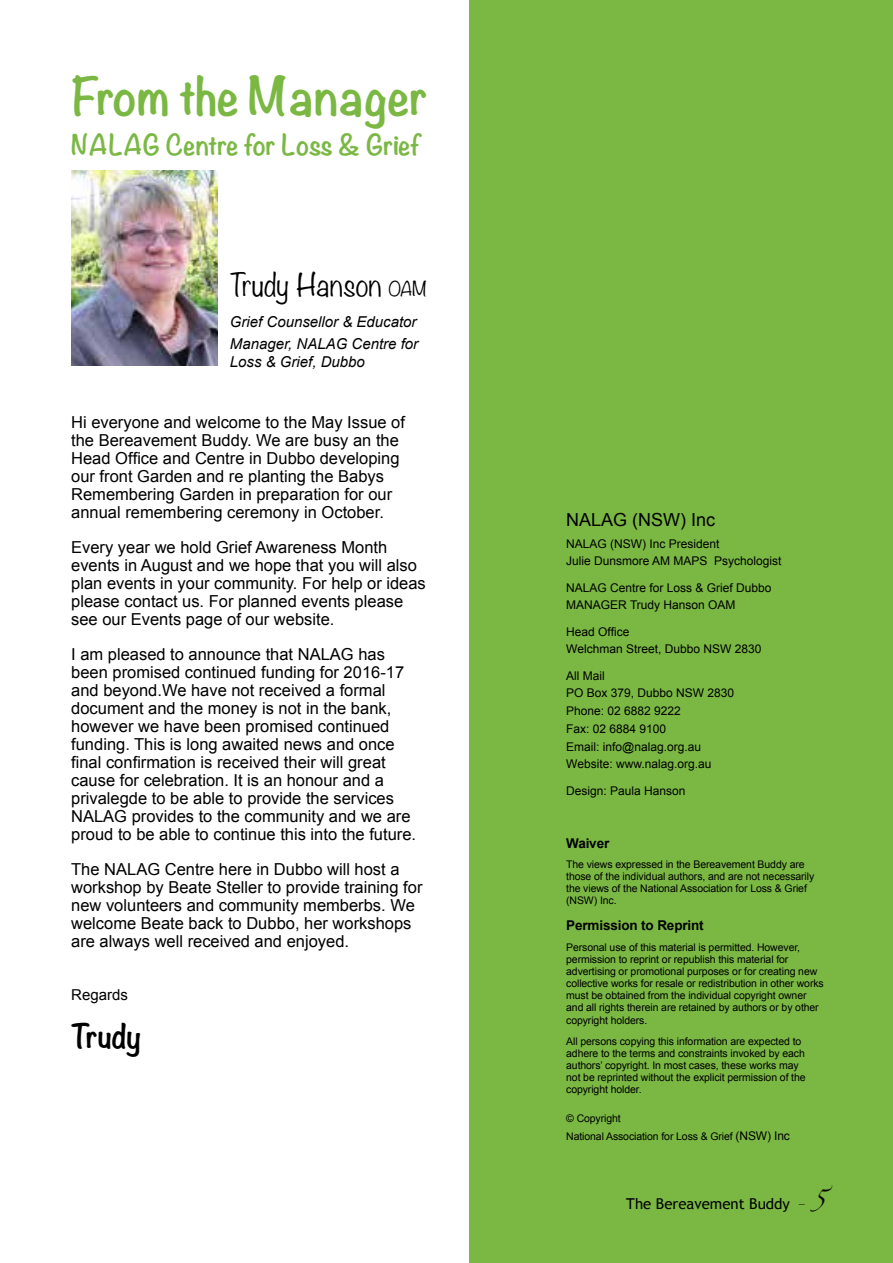
<style>
.page{position:relative;width:893px;height:1263px;background:#fff}
.page>*{position:absolute;margin:0;border:0;box-sizing:border-box;transform-origin:0 0}
.t1{font:700 46.5px "Noteworthy";color:#7ab843}
.t2{font:700 30px "Noteworthy";letter-spacing:-.015em;color:#000}
.t3{font:300 28.5px "Noteworthy";color:#000}
.t4{font:700 25.5px "Noteworthy";color:#7ab843}
.t5{font:18px "Arial";color:#000}
.t6{font:16.5px/18px "Arial";color:#000}
.t7{font:italic 15px/22px "Arial";color:#000}
.t8{font:15px "Trebuchet MS";color:#000}
.t9{font:15px "Arial";color:#000}
.t10{font:700 13.5px "Arial";letter-spacing:-.01em;color:#000}
.t11{font:12px/17.7px "Arial";color:#000}
.t12{font:10.5px/12px "Arial";letter-spacing:-.01em;color:#000}
.s1{font-size:18px}
.s2{font-size:12px}
.s3{font-family:"Zapfino";font-size:13.5px}
.s4{font-family:"Zapfino";font-size:18px}
</style>
<div class="page">
<div style="left:470px;top:0;width:423px;height:1263px;background:#7ab843"></div>
<img style="left:71px;top:170px;width:146px;height:195px">
<h1 class="t1" style="left:71px;top:55px;width:359px">From the Manager</h1>
<h3 class="t4" style="left:71px;top:122px;width:351px">NALAG Centre for Loss &amp; Grief</h3>
<h3 class="t3" style="left:230px;top:260px;width:199px">Trudy Hanson <span class="s1">OAM</span></h3>
<p class="t7" style="left:230px;top:311px;width:190px">Grief Counsellor &amp; Educator<br>Manager, NALAG Centre for</p>
<p class="t7" style="left:230px;top:351px;width:137px">Loss &amp; Grief, Dubbo</p>
<p class="t6" style="left:71px;top:414px;width:335px">Hi everyone and welcome to the May Issue of the Bereavement Buddy. We are busy an the Head Office and Centre in Dubbo developing our front Garden and re planting the Babys Remembering Garden in preparation for our annual remembering ceremony in October.</p>
<p class="t6" style="left:71px;top:539px;width:356px">Every year we hold Grief Awareness Month events in August and we hope that you will also plan events in your community. For help or ideas please contact us. For planned events please see our Events page of our website.</p>
<p class="t6" style="left:71px;top:646px;width:346px">I am pleased to announce that NALAG has been promised continued funding for 2016-17 and beyond.We have not received a formal document and the money is not in the bank, however we have been promised continued funding. This is long awaited news and once final confirmation is received their will great cause for celebration. It is an honour and a privalegde to be able to provide the services NALAG provides to the community and we are proud to be able to continue this into the future.</p>
<p class="t6" style="left:71px;top:861px;width:353px">The NALAG Centre here in Dubbo will host a workshop by Beate Steller to provide training for new volunteers and community memberbs. We welcome Beate back to Dubbo, her workshops are always well received and enjoyed.</p>
<p class="t9" style="left:71px;top:985px;width:58px">Regards</p>
<h2 class="t2" style="left:71px;top:1009px;width:72px">Trudy</h2>
<p class="t5" style="left:566px;top:507px;width:151px">NALAG (NSW) Inc</p>
<p class="t11" style="left:566px;top:535px;width:217px">NALAG (NSW) Inc President<br>Julie Dunsmore AM MAPS Psychologist</p>
<p class="t11" style="left:566px;top:579px;width:207px">NALAG Centre for Loss &amp; Grief Dubbo<br>MANAGER Trudy Hanson OAM</p>
<p class="t11" style="left:566px;top:623px;width:197px">Head Office<br>Welchman Street, Dubbo NSW 2830</p>
<p class="t11" style="left:566px;top:667px;width:170px">All Mail<br>PO Box 379, Dubbo NSW 2830<br>Phone: 02 6882 9222<br>Fax: 02 6884 9100<br>Email: info@nalag.org.au<br>Website: www.nalag.org.au</p>
<p class="t11" style="left:566px;top:782px;width:121px">Design: Paula Hanson</p>
<p class="t10" style="left:566px;top:834px;width:45px">Waiver</p>
<p class="t12" style="left:566px;top:858px;width:250px">The views expressed in the Bereavement Buddy are those of the individual authors, and are not necessarily the views of the National Association for Loss &amp; Grief (NSW) Inc.</p>
<p class="t10" style="left:566px;top:916px;width:139px">Permission to Reprint</p>
<p class="t12" style="left:566px;top:941px;width:259px">Personal use of this material is permitted. However, permission to reprint or republish this material for advertising or promotional purposes or for creating new collective works for resale or redistribution in other works must be obtained from the individual copyright owner and all rights therein are retained by authors or by other</p>
<p class="t12" style="left:566px;top:1010px;width:237px;line-height:20.5px">copyright holders.<br>All persons copying this information are expected to</p>
<p class="t12" style="left:566px;top:1047px;width:241px">adhere to the terms and constraints invoked by each authors’ copyright. In most cases, these works may not be reprinted without the explicit permission of the copyright holder.</p>
<p class="t12" style="left:566px;top:1109px;width:225px;line-height:18px">© Copyright<br>National Association for Loss &amp; Grief <span class="s2">(NSW) Inc</span></p>
<p class="t8" style="left:626px;top:1195px;width:200px">The Bereavement Buddy <span class="s3">-</span> <span class="s4">5</span></p>
</div>
